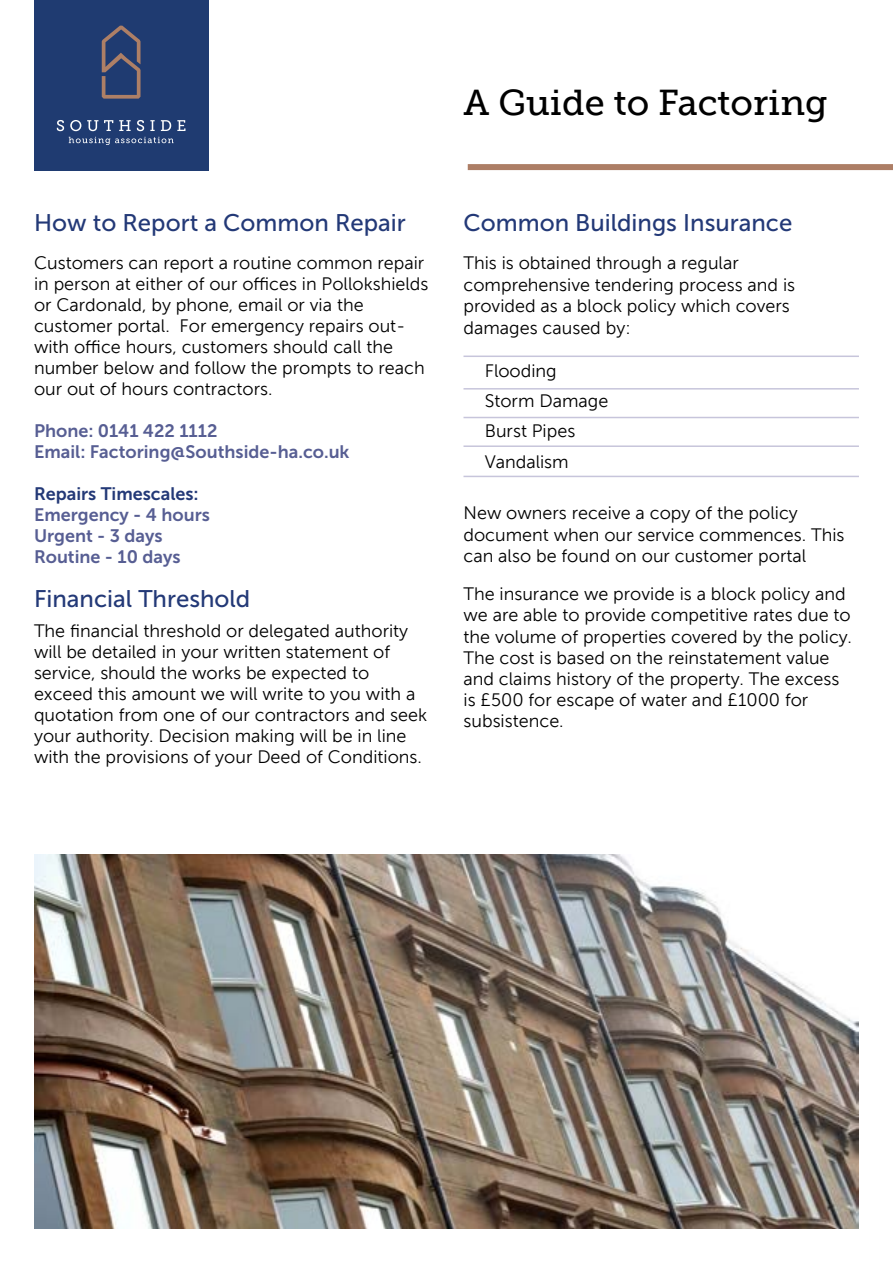
<style>
.page{position:relative;width:893px;height:1263px;background:#fff}
.page>*{position:absolute;margin:0;border:0;box-sizing:border-box;transform-origin:0 0}
.t1{font:36px "Museo Slab 500";color:#000}
.t2{font:24px "Museo Sans 500";color:#233977}
.t3{font:18px/21px "Museo Sans 300";color:#000}
.t4{font:18px/21px "Museo Sans 700";color:#575e93}
.t5{font:18px "Museo Sans 700";color:#233977}
</style>
<div class="page">
<div style="left:34px;top:0;width:175px;height:170px;background:#1f3b71"></div>
<svg style="left:102px;top:26px;width:39px;height:73px"></svg>
<svg style="left:57px;top:120px;width:7px;height:11px"></svg>
<svg style="left:70px;top:120px;width:11px;height:11px"></svg>
<svg style="left:87px;top:120px;width:11px;height:11px"></svg>
<svg style="left:104px;top:120px;width:9px;height:11px"></svg>
<svg style="left:119px;top:120px;width:12px;height:11px"></svg>
<svg style="left:137px;top:120px;width:7px;height:11px"></svg>
<svg style="left:150px;top:120px;width:5px;height:11px"></svg>
<svg style="left:161px;top:120px;width:10px;height:11px"></svg>
<svg style="left:177px;top:120px;width:8px;height:11px"></svg>
<svg style="left:69px;top:137px;width:105px;height:8px"></svg>
<div style="left:468px;top:164px;width:425px;height:6px;background:#ad7e66"></div>
<hr style="left:463px;top:356px;width:396px;height:1px;background:#c7c5db">
<hr style="left:463px;top:388px;width:396px;height:2px;background:#c7c5db">
<hr style="left:463px;top:417px;width:396px;height:1px;background:#c7c5db">
<hr style="left:463px;top:445px;width:396px;height:2px;background:#c7c5db">
<hr style="left:463px;top:476px;width:396px;height:1px;background:#c7c5db">
<img style="left:34px;top:855px;width:825px;height:374px">
<h1 class="t1" style="left:463px;top:82px;width:366px">A Guide to Factoring</h1>
<h2 class="t2" style="left:34px;top:209px;width:373px">How to Report a Common Repair</h2>
<p class="t3" style="left:34px;top:252px;width:396px">Customers can report a routine common repair in person at either of our offices in Pollokshields or Cardonald, by phone, email or via the customer portal. For emergency repairs out&shy;with office hours, customers should call the number below and follow the prompts to reach our out of hours contractors.</p>
<p class="t4" style="left:34px;top:420px;width:317px">Phone: 0141 422 1112<br>Email: Factoring@Southside-ha.co.uk</p>
<p class="t5" style="left:34px;top:483px;width:166px">Repairs Timescales:</p>
<p class="t4" style="left:34px;top:504px;width:177px">Emergency - 4 hours<br>Urgent - 3 days<br>Routine - 10 days</p>
<h2 class="t2" style="left:34px;top:586px;width:218px">Financial Threshold</h2>
<p class="t3" style="left:34px;top:620px;width:395px">The financial threshold or delegated authority will be detailed in your written statement of service, should the works be expected to exceed this amount we will write to you with a quotation from one of our contractors and seek your authority. Decision making will be in line with the provisions of your Deed of Conditions.</p>
<h2 class="t2" style="left:463px;top:209px;width:330px">Common Buildings Insurance</h2>
<p class="t3" style="left:463px;top:252px;width:333px;line-height:21.6px">This is obtained through a regular comprehensive tendering process and is provided as a block policy which covers damages caused by:</p>
<p class="t3" style="left:485px;top:356px;width:125px;line-height:30.2px">Flooding<br>Storm Damage<br>Burst Pipes<br>Vandalism</p>
<p class="t3" style="left:463px;top:502px;width:382px;line-height:21.6px">New owners receive a copy of the policy document when our service commences. This can also be found on our customer portal</p>
<p class="t3" style="left:463px;top:584px;width:390px">The insurance we provide is a block policy and we are able to provide competitive rates due to the volume of properties covered by the policy.<br>The cost is based on the reinstatement value and claims history of the property. The excess is £500 for escape of water and £1000 for subsistence.</p>
</div>
